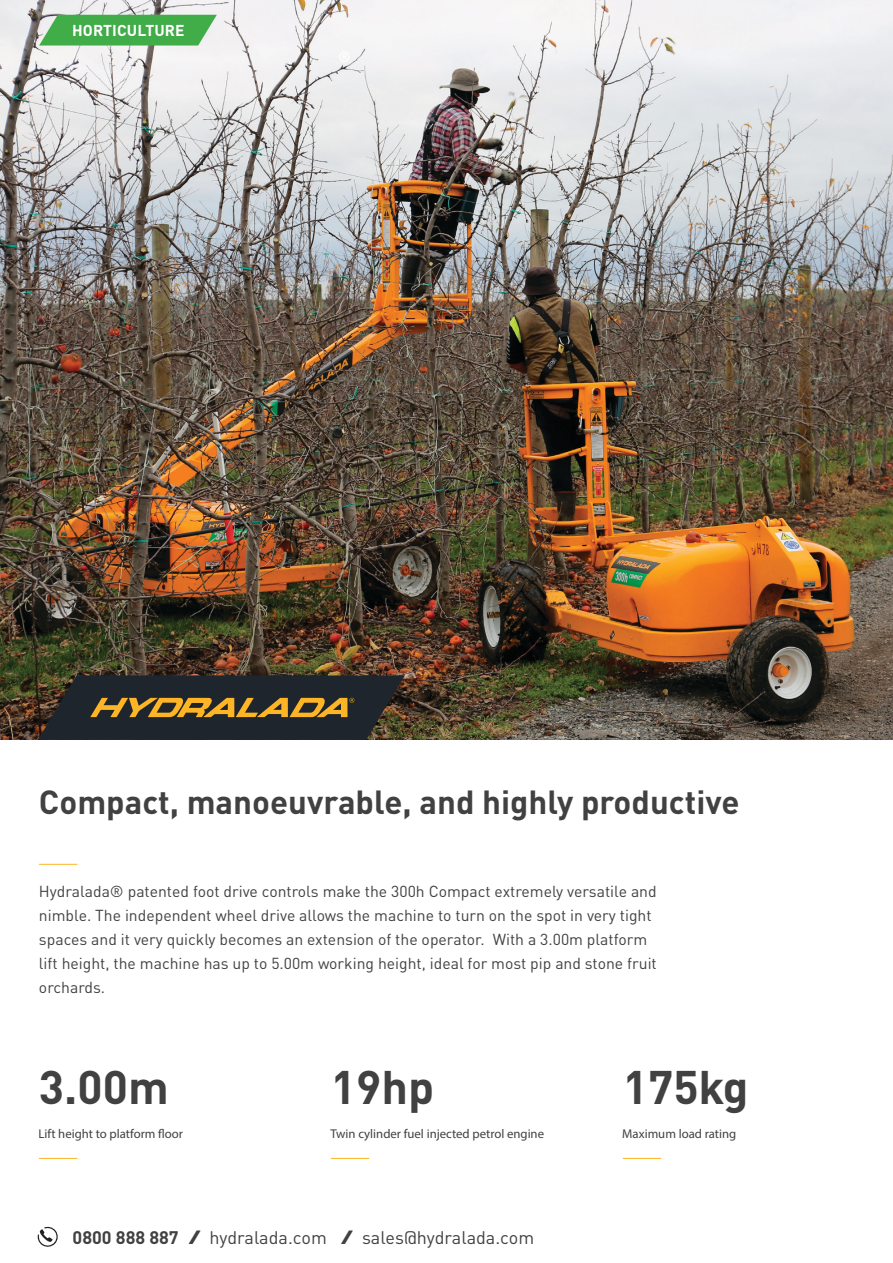
<style>
.page{position:relative;width:893px;height:1263px;background:#fff}
.page>*{position:absolute;margin:0;border:0;box-sizing:border-box;transform-origin:0 0}
.t1{font:700 46.5px "DINOT";color:#414142}
.t2{font:700 33px "DINOT";color:#414142}
.t3{font:18px "DINOT";color:#414142}
.Bodycopy{font:15.75px/24px "DINOT";color:#414142}
.t4{font:700 15.6px "DINOT";letter-spacing:.01em;color:#fff}
.Bodycopy_Small{font:12.75px "Myriad Pro";color:#414142}
.s1{font-weight:700}
.s2{font-family:"Blackoak Std"}
</style>
<div class="page">
<img style="left:0;top:0;width:893px;height:740px">
<hr style="left:39px;top:1158px;width:38px;height:1px;background:#fdb525">
<hr style="left:331px;top:1158px;width:38px;height:1px;background:#fdb525">
<hr style="left:623px;top:1158px;width:38px;height:1px;background:#fdb525">
<hr style="left:39px;top:864px;width:38px;height:1px;background:#fdb525">
<svg style="left:37px;top:1226px;width:21px;height:21px"></svg>
<svg style="left:39px;top:15px;width:178px;height:31px;background:#54b35b"></svg>
<svg style="left:38px;top:675px;width:367px;height:65px;background:#3c382a"></svg>
<p class="t4" style="left:72px;top:20px;width:114px">HORTICULTURE</p>
<p class="t2" style="left:39px;top:780px;width:702px">Compact, manoeuvrable, and highly productive</p>
<p class="Bodycopy" style="left:39px;top:879px;width:619px">Hydralada® patented foot drive controls make the 300h Compact extremely versatile and nimble. The independent wheel drive allows the machine to turn on the spot in very tight spaces and it very quickly becomes an extension of the operator. With a 3.00m platform lift height, the machine has up to 5.00m working height, ideal for most pip and stone fruit orchards.</p>
<p class="t1" style="left:39px;top:1056px;width:131px">3.00m</p>
<p class="Bodycopy_Small" style="left:38px;top:1126px;width:146px">Lift height to platform floor</p>
<p class="t1" style="left:331px;top:1056px;width:105px">19hp</p>
<p class="Bodycopy_Small" style="left:330px;top:1126px;width:215px">Twin cylinder fuel injected petrol engine</p>
<p class="t3" style="left:73px;top:1226px;width:463px"><span class="s1">0800 888 887</span> <span class="s2">/</span> hydralada.com <span class="s2">/</span> sales@hydralada.com</p>
<p class="t1" style="left:623px;top:1056px;width:127px">175kg</p>
<p class="Bodycopy_Small" style="left:622px;top:1126px;width:116px">Maximum load rating</p>
</div>
